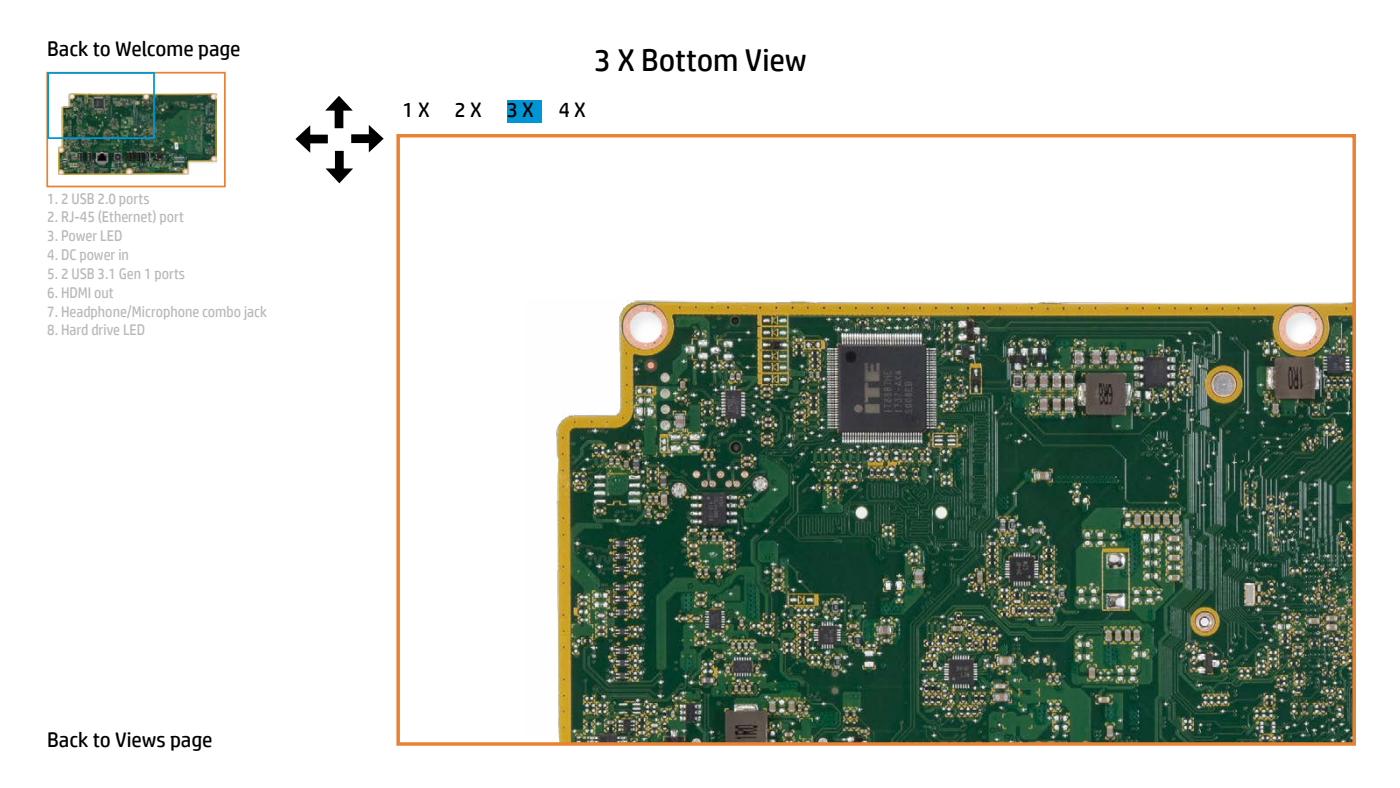
<style>
.page{position:relative;width:1400px;height:788px;background:#fff}
.page>*{position:absolute;margin:0;border:0;box-sizing:border-box;transform-origin:0 0}
.t1{font:31.5px "HP Simplified";color:#000}
.t2{font:21px "HP Simplified";color:#000}
.t3{font:15.4px "HP Simplified";color:#b9b8bb;scale:.91 1}
</style>
<div class="page">
<div style="left:507px;top:100px;width:35px;height:22px;background:#0096d6"></div>
<div style="left:304px;top:135px;width:24px;height:8px;background:#000"></div>
<svg style="left:295px;top:125px;width:15px;height:28px"></svg>
<div style="left:335px;top:105px;width:8px;height:23px;background:#000"></div>
<svg style="left:325px;top:96px;width:28px;height:15px"></svg>
<div style="left:351px;top:134px;width:24px;height:9px;background:#000"></div>
<svg style="left:369px;top:125px;width:15px;height:27px"></svg>
<div style="left:335px;top:151px;width:9px;height:23px;background:#000"></div>
<svg style="left:326px;top:168px;width:27px;height:15px"></svg>
<img style="left:556px;top:300px;width:795px;height:440px">
<div style="left:396px;top:134px;width:960px;height:611px;border:4px solid #e98233"></div>
<img style="left:59px;top:94px;width:157px;height:81px">
<div style="left:46px;top:72px;width:180px;height:115px;border:2px solid #e98233"></div>
<div style="left:47px;top:72px;width:108px;height:67px;border:2px solid #0096d6"></div>
<h2 class="t2" style="left:47px;top:35px;width:195px">Back to Welcome page</h2>
<p class="t3" style="left:47px;top:188px;width:114px">1. 2 USB 2.0 ports</p>
<p class="t3" style="left:47px;top:207px;width:152px">2. RJ-45 (Ethernet) port</p>
<p class="t3" style="left:47px;top:226px;width:84px">3. Power LED</p>
<p class="t3" style="left:47px;top:244px;width:91px">4. DC power in</p>
<p class="t3" style="left:47px;top:263px;width:153px">5. 2 USB 3.1 Gen 1 ports</p>
<p class="t3" style="left:47px;top:282px;width:74px">6. HDMI out</p>
<p class="t3" style="left:47px;top:301px;width:243px">7. Headphone/Microphone combo jack</p>
<p class="t3" style="left:47px;top:320px;width:109px">8. Hard drive LED</p>
<h1 class="t1" style="left:594px;top:40px;width:214px">3 X Bottom View</h1>
<h2 class="t2" style="left:403px;top:96px;width:185px">1 X2 X3 X4 X</h2>
<h2 class="t2" style="left:47px;top:726px;width:167px">Back to Views page</h2>
</div>
